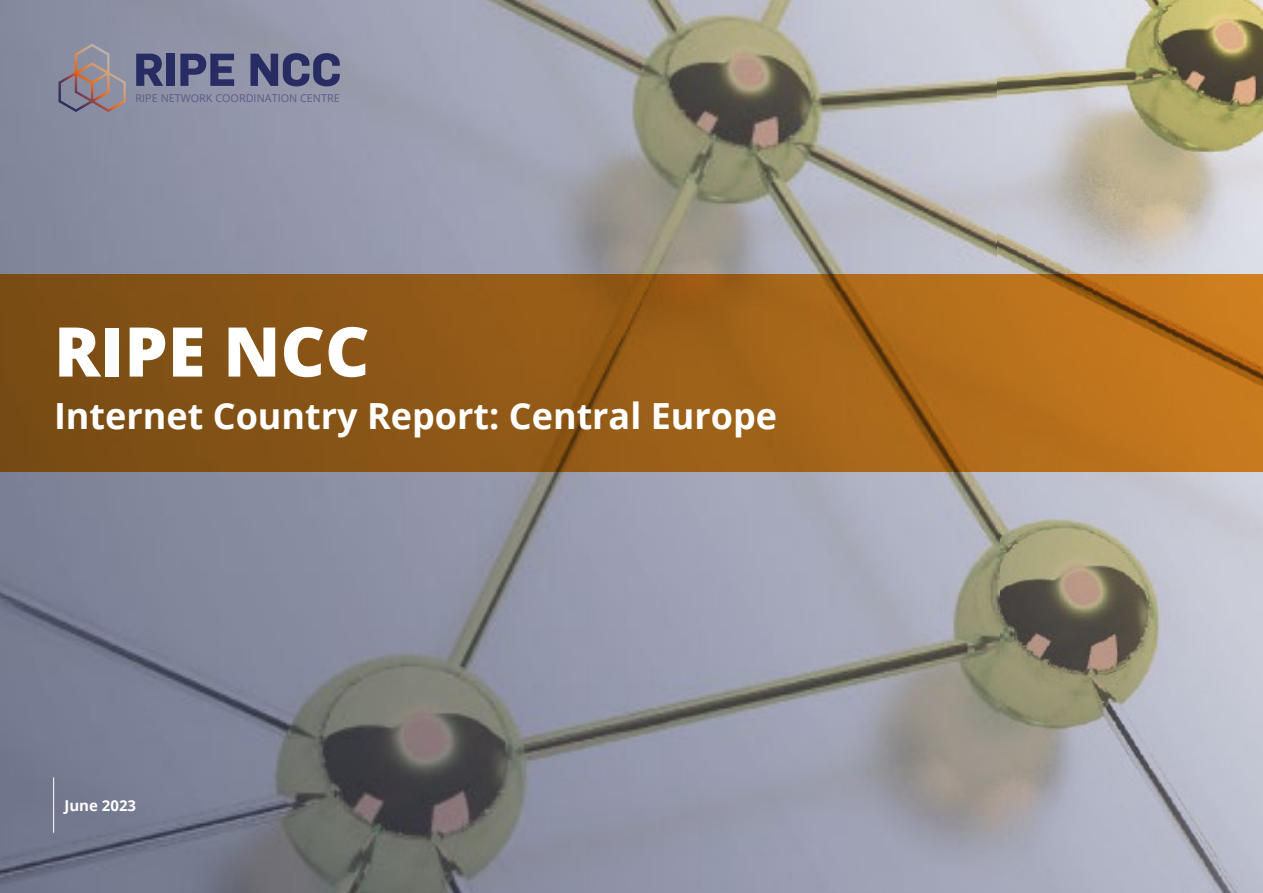
<style>
.page{position:relative;width:1263px;height:893px;background:#fff}
.page>*{position:absolute;margin:0;border:0;box-sizing:border-box;transform-origin:0 0}
.t1{font:800 68.7px "Open Sans";color:#fff}
.t2{font:700 36px "Open Sans";color:#fff}
.t3{font:700 15px "Open Sans";color:#fff}
.t4{font:10.8px "Open Sans";letter-spacing:.005em;color:#5f5987}
</style>
<div class="page">
<img style="left:0;top:0;width:997px;height:274px">
<img style="left:997px;top:0;width:266px;height:893px">
<img style="left:0;top:472px;width:1000px;height:421px">
<svg style="left:0;top:274px;width:1263px;height:198px;background:#9a5f18"></svg>
<svg style="left:136px;top:54px;width:27px;height:32px"></svg>
<div style="left:167px;top:54px;width:8px;height:32px;background:#272d63"></div>
<svg style="left:180px;top:54px;width:54px;height:32px;background:#50557e"></svg>
<svg style="left:250px;top:53px;width:90px;height:33px;background:#565b81"></svg>
<svg style="left:59px;top:44px;width:67px;height:68px;background:#908893"></svg>
<hr style="left:53px;top:777px;width:1px;height:56px;background:#fff">
<p class="t4" style="left:136px;top:91px;width:206px">RIPE NETWORK COORDINATION CENTRE</p>
<h1 class="t1" style="left:54px;top:299px;width:317px">RIPE NCC</h1>
<p class="t2" style="left:54px;top:391px;width:725px">Internet Country Report: Central Europe</p>
<p class="t3" style="left:64px;top:795px;width:73px">June 2023</p>
</div>
